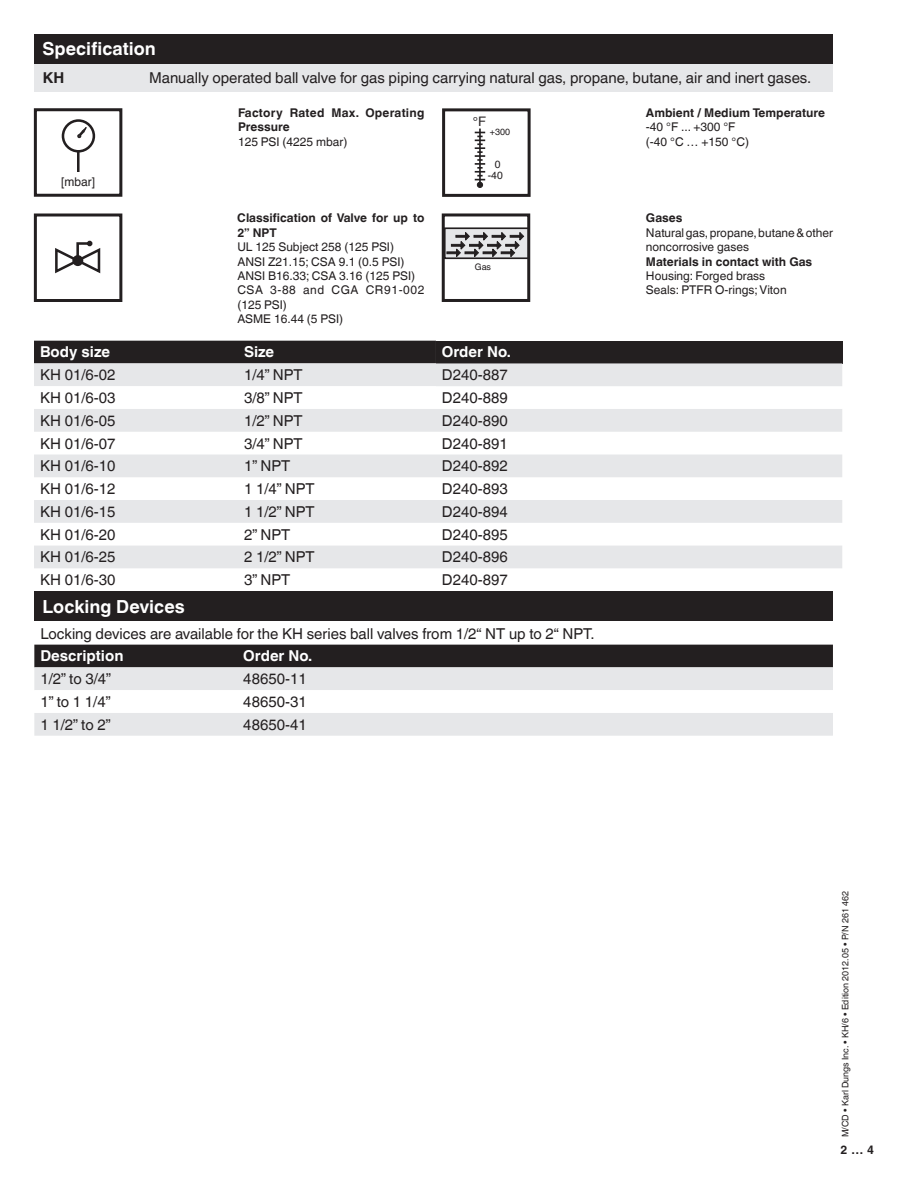
<style>
.page{position:relative;width:918px;height:1188px;background:#fff}
.page>*{position:absolute;margin:0;border:0;box-sizing:border-box;transform-origin:0 0}
.t1{font:700 18px "Helvetica World";color:#fff}
.t2{font:15px "Helvetica World";color:#231f20}
.t3{font:700 15px "Helvetica World";color:#fff}
.t4{font:700 15px "Helvetica World";color:#231f20}
.t5{font:13.05px "Helvetica";color:#231f20}
.t6{font:12px/14.4px "Helvetica World";color:#231f20}
.t7{font:700 12px/14.4px "Helvetica World";color:#231f20}
.t8{font:700 12px/14.4px "Helvetica World";letter-spacing:.02em;color:#231f20}
.t9{font:12px "Helvetica";color:#231f20}
.t10{font:10.5px/10.5px "Helvetica";color:#231f20;text-align:center}
.t11{font:9px "Helvetica World";color:#231f20}
</style>
<div class="page">
<div style="left:34px;top:34px;width:799px;height:30px;background:#231f20"></div>
<div style="left:34px;top:108px;width:88px;height:89px;border:3px solid #231f20"></div>
<hr style="left:77px;top:152px;width:3px;height:20px;background:#231f20">
<div style="left:62px;top:119px;width:33px;height:34px;border:3px solid #231f20;border-radius:50%"></div>
<svg style="left:77px;top:127px;width:10px;height:12px"></svg>
<div style="left:442px;top:108px;width:89px;height:89px;border:3px solid #231f20"></div>
<svg style="left:475px;top:132px;width:10px;height:56px"></svg>
<hr style="left:479px;top:129px;width:2px;height:56px;background:#231f20">
<div style="left:445px;top:228px;width:84px;height:30px;background:#e6e7e9"></div>
<div style="left:444px;top:227px;width:86px;height:32px;border:2px solid #231f20"></div>
<svg style="left:446px;top:231px;width:79px;height:27px"></svg>
<div style="left:442px;top:213px;width:88px;height:89px;border:3px solid #231f20"></div>
<div style="left:34px;top:64px;width:799px;height:28px;background:#e6e7e9"></div>
<div style="left:34px;top:591px;width:799px;height:30px;background:#231f20"></div>
<div style="left:34px;top:645px;width:799px;height:22px;background:#231f20"></div>
<div style="left:34px;top:667px;width:799px;height:69px;background:#e6e7e9"></div>
<svg style="left:34px;top:690px;width:799px;height:23px"></svg>
<div style="left:34px;top:341px;width:402px;height:22px;background:#231f20"></div>
<div style="left:436px;top:341px;width:406px;height:22px;background:#231f20"></div>
<svg style="left:34px;top:363px;width:808px;height:205px;fill:#e6e7e9"></svg>
<svg style="left:34px;top:386px;width:402px;height:23px"></svg>
<div style="left:34px;top:214px;width:88px;height:88px;border:3px solid #231f20"></div>
<svg style="left:55px;top:241px;width:46px;height:33px"></svg>
<p class="t1" style="left:43px;top:39px;width:115px">Specification</p>
<p class="t4" style="left:43px;top:69px;width:23px">KH</p>
<p class="t2" style="left:149px;top:69px;width:664px">Manually operated ball valve for gas piping carrying natural gas, propane, butane, air and inert gases.</p>
<p class="t9" style="left:61px;top:173px;width:36px">[mbar]</p>
<p class="t8" style="left:238px;top:105px;width:188px">Factory Rated Max. Operating<br>Pressure</p>
<p class="t6" style="left:238px;top:134px;width:111px">125 PSI (4225 mbar)</p>
<p class="t7" style="left:237px;top:211px;width:189px">Classification of Valve for up to<br>2” NPT</p>
<p class="t6" style="left:237px;top:240px;width:189px">UL 125 Subject 258 (125 PSI)<br>ANSI Z21.15; CSA 9.1 (0.5 PSI)<br>ANSI B16.33; CSA 3.16 (125 PSI)<br>CSA 3-88 and CGA CR91-002 (125 PSI)<br>ASME 16.44 (5 PSI)</p>
<p class="t5" style="left:473px;top:113px;width:15px">°F</p>
<p class="t11" style="left:490px;top:126px;width:22px">+300</p>
<p class="t10" style="left:488px;top:160px;width:17px">0 -40</p>
<p class="t11" style="left:475px;top:261px;width:18px">Gas</p>
<p class="t3" style="left:40px;top:343px;width:71px">Body size</p>
<p class="t3" style="left:244px;top:343px;width:32px">Size</p>
<p class="t3" style="left:442px;top:343px;width:70px">Order No.</p>
<p class="t2" style="left:40px;top:366px;width:77px">KH 01/6-02</p>
<p class="t2" style="left:244px;top:366px;width:60px">1/4” NPT</p>
<p class="t2" style="left:442px;top:366px;width:67px">D240-887</p>
<p class="t2" style="left:40px;top:389px;width:77px">KH 01/6-03</p>
<p class="t2" style="left:244px;top:389px;width:60px">3/8” NPT</p>
<p class="t2" style="left:442px;top:389px;width:67px">D240-889</p>
<p class="t2" style="left:40px;top:412px;width:77px">KH 01/6-05</p>
<p class="t2" style="left:244px;top:412px;width:60px">1/2” NPT</p>
<p class="t2" style="left:442px;top:412px;width:67px">D240-890</p>
<p class="t2" style="left:40px;top:435px;width:77px">KH 01/6-07</p>
<p class="t2" style="left:244px;top:435px;width:60px">3/4” NPT</p>
<p class="t2" style="left:442px;top:435px;width:67px">D240-891</p>
<p class="t2" style="left:40px;top:457px;width:77px">KH 01/6-10</p>
<p class="t2" style="left:244px;top:457px;width:48px">1” NPT</p>
<p class="t2" style="left:442px;top:457px;width:67px">D240-892</p>
<p class="t2" style="left:40px;top:480px;width:77px">KH 01/6-12</p>
<p class="t2" style="left:244px;top:480px;width:72px">1 1/4” NPT</p>
<p class="t2" style="left:442px;top:480px;width:67px">D240-893</p>
<p class="t2" style="left:40px;top:503px;width:77px">KH 01/6-15</p>
<p class="t2" style="left:244px;top:503px;width:72px">1 1/2” NPT</p>
<p class="t2" style="left:442px;top:503px;width:67px">D240-894</p>
<p class="t2" style="left:40px;top:526px;width:77px">KH 01/6-20</p>
<p class="t2" style="left:244px;top:526px;width:48px">2” NPT</p>
<p class="t2" style="left:442px;top:526px;width:67px">D240-895</p>
<p class="t2" style="left:40px;top:548px;width:77px">KH 01/6-25</p>
<p class="t2" style="left:244px;top:548px;width:72px">2 1/2” NPT</p>
<p class="t2" style="left:442px;top:548px;width:67px">D240-896</p>
<p class="t2" style="left:40px;top:571px;width:77px">KH 01/6-30</p>
<p class="t2" style="left:244px;top:571px;width:48px">3” NPT</p>
<p class="t2" style="left:442px;top:571px;width:67px">D240-897</p>
<p class="t1" style="left:43px;top:596px;width:144px">Locking Devices</p>
<p class="t2" style="left:40px;top:625px;width:556px">Locking devices are available for the KH series ball valves from 1/2“ NT up to 2“ NPT.</p>
<p class="t3" style="left:40px;top:647px;width:85px">Description</p>
<p class="t3" style="left:243px;top:647px;width:70px">Order No.</p>
<p class="t2" style="left:40px;top:670px;width:72px">1/2” to 3/4”</p>
<p class="t2" style="left:243px;top:670px;width:65px">48650-11</p>
<p class="t2" style="left:40px;top:693px;width:72px">1” to 1 1/4”</p>
<p class="t2" style="left:243px;top:693px;width:65px">48650-31</p>
<p class="t2" style="left:40px;top:716px;width:72px">1 1/2” to 2”</p>
<p class="t2" style="left:243px;top:716px;width:65px">48650-41</p>
<p class="t7" style="left:646px;top:105px;width:180px">Ambient / Medium Temperature</p>
<p class="t6" style="left:646px;top:120px;width:105px">-40 °F ... +300 °F (-40 °C … +150 °C)</p>
<p class="t7" style="left:646px;top:211px;width:38px">Gases</p>
<p class="t6" style="left:646px;top:225px;width:188px">Natural gas, propane, butane &amp; other noncorrosive gases</p>
<p class="t7" style="left:646px;top:254px;width:168px">Materials in contact with Gas</p>
<p class="t6" style="left:646px;top:269px;width:142px">Housing: Forged brass<br>Seals: PTFR O-rings; Viton</p>
<p class="t11" style="left:840px;top:1137px;width:248px;rotate:-90deg">M/CD • Karl Dungs Inc. • KH/6 • Edition 2012.05 • P/N 261 462</p>
<p class="t7" style="left:841px;top:1143px;width:35px">2 … 4</p>
</div>
